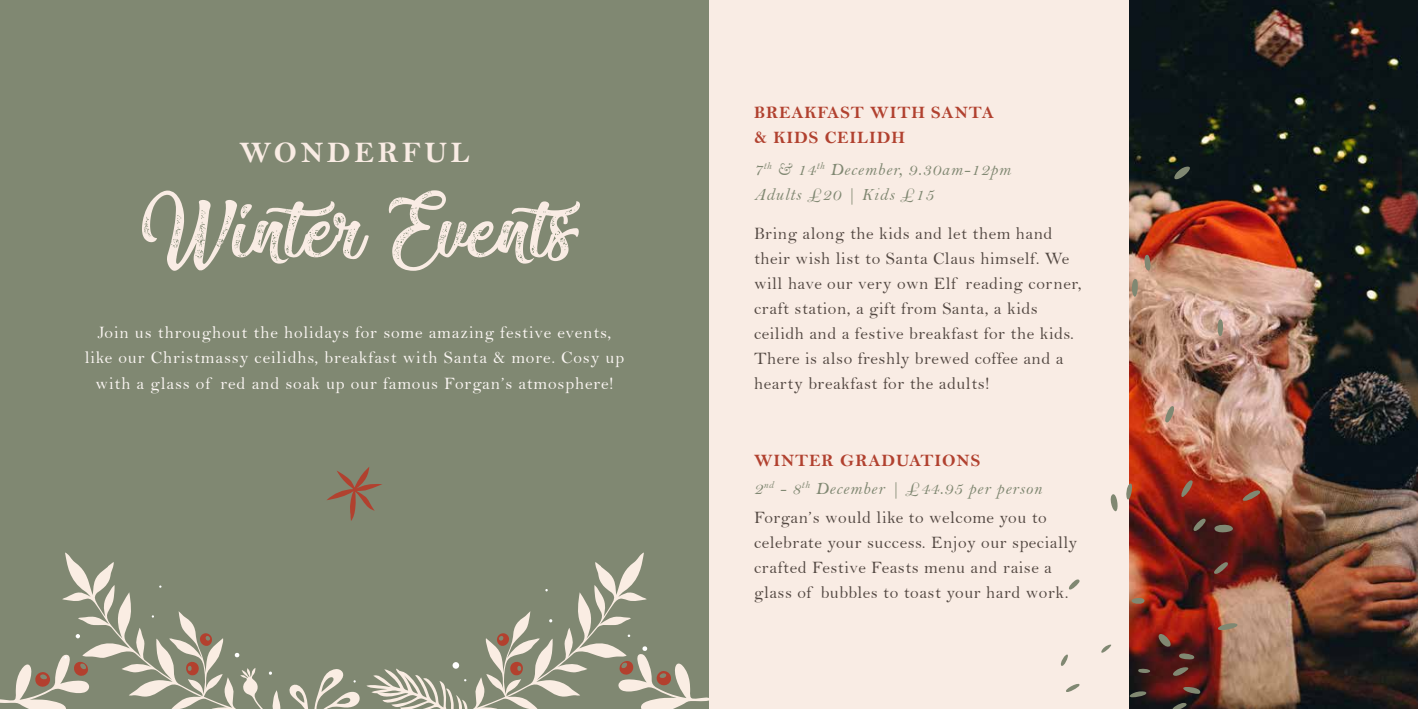
<style>
.page{position:relative;width:1418px;height:709px;background:#fff}
.page>*{position:absolute;margin:0;border:0;box-sizing:border-box;transform-origin:0 0}
.t1{font:110px "Miraculous&Christmas";letter-spacing:.02em;color:#f9ece4}
.t2{font:30px "Bell MT Bold";letter-spacing:.12em;color:#f9ece4}
.t3{font:17.5px/25px "Bell";letter-spacing:.03em;color:#534842}
.t4{font:17.5px/25px "Bell";letter-spacing:.05em;color:#fbf6f3;text-align:center}
.t5{font:17.5px/25px "Bell MT Italic";letter-spacing:.05em;color:#808872}
.t6{font:17.5px/25px "Bell MT Bold";letter-spacing:.05em;color:#b1412f}
</style>
<div class="page">
<div style="left:0;top:0;width:709px;height:709px;background:#808872"></div>
<div style="left:709px;top:0;width:708px;height:709px;background:#f9ece4"></div>
<img style="left:1129px;top:0;width:288px;height:709px">
<svg style="left:1179px;top:479px;width:13px;height:18px"></svg>
<svg style="left:1177px;top:651px;width:17px;height:8px"></svg>
<svg style="left:1216px;top:317px;width:8px;height:20px"></svg>
<svg style="left:1214px;top:524px;width:24px;height:10px"></svg>
<svg style="left:1060px;top:654px;width:8px;height:12px"></svg>
<svg style="left:1066px;top:683px;width:14px;height:9px"></svg>
<svg style="left:1069px;top:579px;width:10px;height:11px"></svg>
<svg style="left:1162px;top:406px;width:15px;height:19px"></svg>
<svg style="left:1170px;top:165px;width:25px;height:15px"></svg>
<svg style="left:1129px;top:596px;width:16px;height:8px"></svg>
<svg style="left:1171px;top:665px;width:22px;height:13px"></svg>
<svg style="left:1101px;top:644px;width:10px;height:9px"></svg>
<svg style="left:1215px;top:621px;width:22px;height:11px"></svg>
<svg style="left:1212px;top:561px;width:16px;height:16px"></svg>
<svg style="left:1190px;top:518px;width:15px;height:13px"></svg>
<svg style="left:1241px;top:490px;width:19px;height:12px"></svg>
<svg style="left:1176px;top:685px;width:26px;height:9px"></svg>
<svg style="left:1155px;top:632px;width:16px;height:15px"></svg>
<svg style="left:1170px;top:702px;width:16px;height:7px"></svg>
<svg style="left:1129px;top:690px;width:17px;height:7px"></svg>
<svg style="left:1110px;top:494px;width:8px;height:18px"></svg>
<svg style="left:1130px;top:254px;width:21px;height:52px"></svg>
<svg style="left:1137px;top:668px;width:13px;height:5px"></svg>
<svg style="left:1126px;top:482px;width:8px;height:20px"></svg>
<svg style="left:0;top:552px;width:709px;height:157px"></svg>
<svg style="left:64px;top:585px;width:583px;height:97px"></svg>
<svg style="left:327px;top:467px;width:55px;height:54px"></svg>
<h2 class="t2" style="left:239px;top:134px;width:232px">WONDERFUL</h2>
<h1 class="t1" style="left:135px;top:172px;width:439px">Winter Events</h1>
<p class="t4" style="left:85px;top:320px;width:541px">Join us throughout the holidays for some amazing festive events, like our Christmassy ceilidhs, breakfast with Santa &amp; more. Cosy up with a glass of red and soak up our famous Forgan’s atmosphere!</p>
<p class="t6" style="left:754px;top:100px;width:242px">BREAKFAST WITH SANTA &amp; KIDS CEILIDH</p>
<p class="t5" style="left:754px;top:157px;width:258px">7<sup>th</sup> &amp; 14<sup>th</sup> December, 9.30am-12pm<br>Adults £20 | Kids £15</p>
<p class="t3" style="left:754px;top:221px;width:329px">Bring along the kids and let them hand their wish list to Santa Claus himself. We will have our very own Elf reading corner, craft station, a gift from Santa, a kids ceilidh and a festive breakfast for the kids.<br>There is also freshly brewed coffee and a hearty breakfast for the adults!</p>
<p class="t6" style="left:754px;top:447px;width:228px">WINTER GRADUATIONS</p>
<p class="t5" style="left:754px;top:476px;width:289px">2<sup>nd</sup> - 8<sup>th</sup> December | £44.95 per person</p>
<p class="t3" style="left:754px;top:504px;width:325px">Forgan’s would like to welcome you to celebrate your success. Enjoy our specially crafted Festive Feasts menu and raise a glass of bubbles to toast your hard work.</p>
</div>
